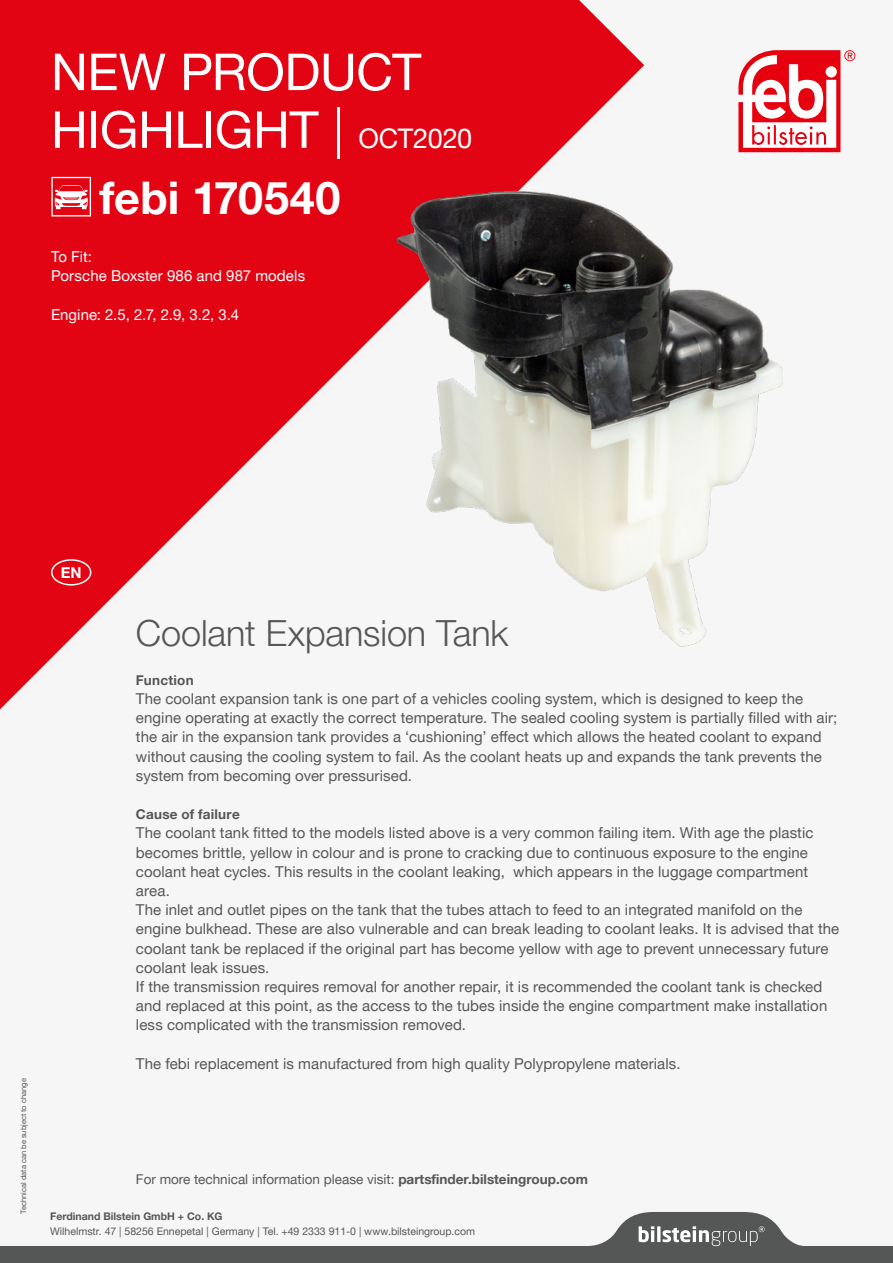
<style>
.page{position:relative;width:893px;height:1263px;background:#f7f6f6}
.page>*{position:absolute;margin:0;border:0;box-sizing:border-box;transform-origin:0 0}
.t1{font:51px/57.8px "Helvetica Neue World 55 Roman";letter-spacing:-.01em;color:#fff}
.t2{font:700 45px "Helvetica Neue World 75";letter-spacing:.005em;color:#fff}
.t3{font:36px "Helvetica Neue World 45 Lt";letter-spacing:-.005em;color:#555756}
.t4{font:15px/19.2px "Helvetica Neue World 55 Roman";letter-spacing:.005em;color:#555756}
.t5{font:15px/19.2px "Helvetica Neue World 55 Roman";letter-spacing:.005em;color:#fff}
.t6{font:700 15px "Helvetica Neue World 75";color:#fff}
.t7{font:13.5px "Helvetica Neue World 55 Roman";color:#555756}
.t8{font:700 13.5px "Helvetica Neue World 75";letter-spacing:.02em;color:#555756}
.t9{font:10.5px "Helvetica Neue World 55 Roman";color:#555756}
.t10{font:700 10.5px "Helvetica Neue World 75";color:#555756}
.t11{font:7.5px "Helvetica Neue World 55 Roman";color:#555756}
.s1{font-family:"Helvetica Neue World 45 Lt"}
.s2{font-size:27px}
.s3{font-family:"Helvetica Neue World 75";font-weight:700}
</style>
<div class="page">
<svg style="left:0;top:0;width:644px;height:710px;fill:#e30413"></svg>
<svg style="left:0;top:1212px;width:893px;height:51px"></svg>
<svg style="left:639px;top:1226px;width:126px;height:20px"></svg>
<svg style="left:738px;top:50px;width:117px;height:102px"></svg>
<img style="left:369px;top:177px;width:414px;height:482px">
<div style="left:51px;top:559px;width:40px;height:26px;border:2px solid #fff;border-radius:50%"></div>
<svg style="left:51px;top:177px;width:40px;height:39px"></svg>
<h1 class="t1" style="left:51px;top:44px;width:423px">NEW PRODUCT<br>HIGHLIGHT <span class="s1">|</span> <span class="s2">OCT2020</span></h1>
<h2 class="t2" style="left:100px;top:172px;width:242px">febi 170540</h2>
<p class="t5" style="left:51px;top:247px;width:256px">To Fit:<br>Porsche Boxster 986 and 987 models</p>
<p class="t5" style="left:51px;top:305px;width:190px">Engine: 2.5, 2.7, 2.9, 3.2, 3.4</p>
<p class="t11" style="left:19px;top:1213px;width:137px;rotate:-90deg">Technical data can be subject to change</p>
<p class="t6" style="left:61px;top:564px;width:22px">EN</p>
<h3 class="t3" style="left:136px;top:613px;width:374px">Coolant Expansion Tank</h3>
<p class="t8" style="left:136px;top:672px;width:59px">Function</p>
<p class="t4" style="left:136px;top:689px;width:703px">The coolant expansion tank is one part of a vehicles cooling system, which is designed to keep the engine operating at exactly the correct temperature. The sealed cooling system is partially filled with air; the air in the expansion tank provides a ‘cushioning’ effect which allows the heated coolant to expand without causing the cooling system to fail. As the coolant heats up and expands the tank prevents the system from becoming over pressurised.</p>
<p class="t8" style="left:136px;top:806px;width:105px">Cause of failure</p>
<p class="t4" style="left:136px;top:823px;width:705px">The coolant tank fitted to the models listed above is a very common failing item. With age the plastic becomes brittle, yellow in colour and is prone to cracking due to continuous exposure to the engine coolant heat cycles. This results in the coolant leaking, which appears in the luggage compartment area.<br>The inlet and outlet pipes on the tank that the tubes attach to feed to an integrated manifold on the engine bulkhead. These are also vulnerable and can break leading to coolant leaks. It is advised that the coolant tank be replaced if the original part has become yellow with age to prevent unnecessary future coolant leak issues.<br>If the transmission requires removal for another repair, it is recommended the coolant tank is checked and replaced at this point, as the access to the tubes inside the engine compartment make installation less complicated with the transmission removed.</p>
<p class="t4" style="left:136px;top:1054px;width:546px">The febi replacement is manufactured from high quality Polypropylene materials.</p>
<p class="t7" style="left:136px;top:1171px;width:454px">For more technical information please visit: <span class="s3">partsfinder.bilsteingroup.com</span></p>
<p class="t10" style="left:50px;top:1210px;width:174px">Ferdinand Bilstein GmbH + Co. KG</p>
<p class="t9" style="left:50px;top:1225px;width:426px">Wilhelmstr. 47 | 58256 Ennepetal | Germany | Tel. +49 2333 911-0 | www.bilsteingroup.com</p>
</div>
